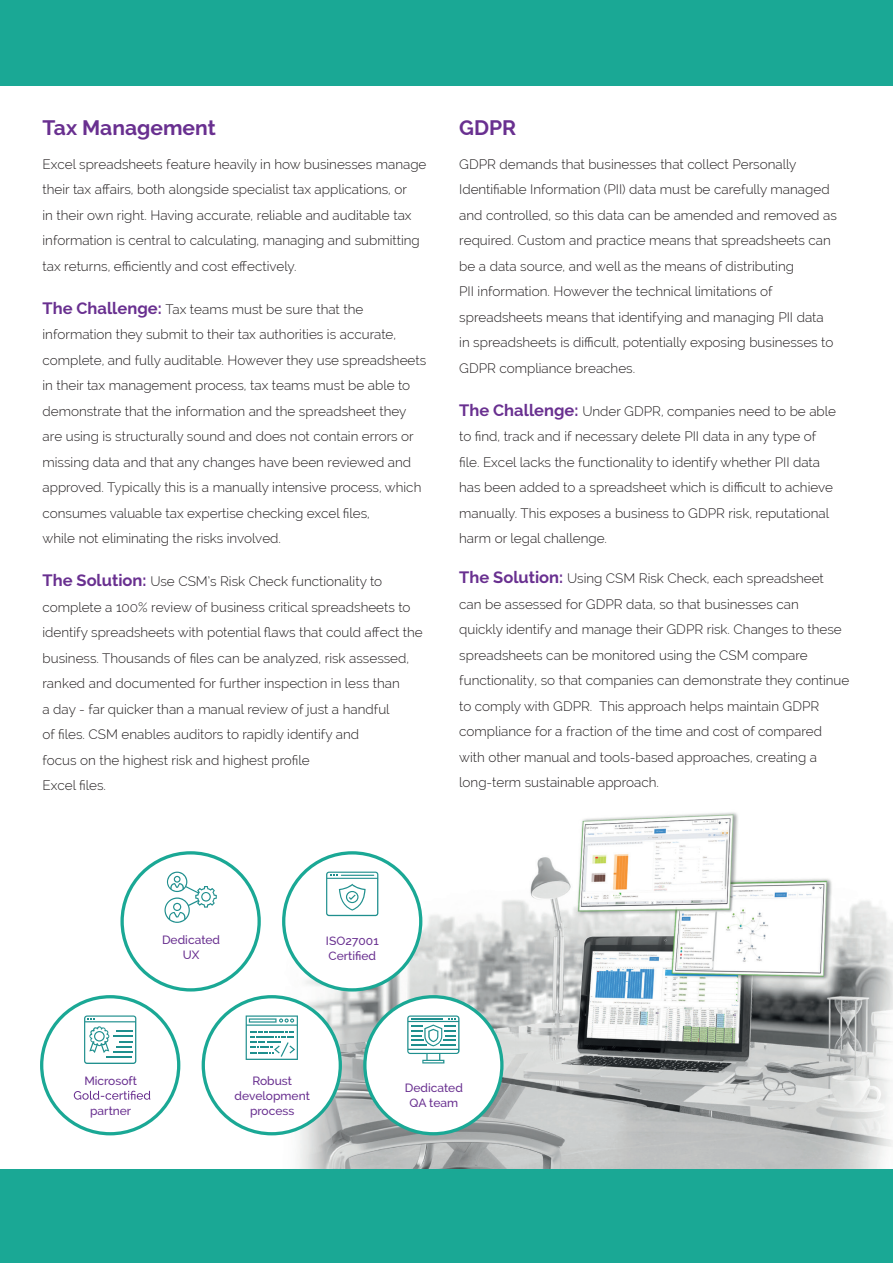
<style>
.page{position:relative;width:893px;height:1263px;background:#fff}
.page>*{position:absolute;margin:0;border:0;box-sizing:border-box;transform-origin:0 0}
.t1{font:700 21px "Raleway";color:#693090}
.t2{font:300 13.5px/25.5px "Raleway";color:#231f20}
.t3{font:500 12px/15px "Raleway";color:#693090;text-align:center}
.s1{font-weight:700;font-size:16.5px;color:#693090}
</style>
<div class="page">
<img style="left:242px;top:812px;width:651px;height:357px">
<div style="left:0;top:0;width:893px;height:85px;background:#1aa895"></div>
<div style="left:0;top:1169px;width:893px;height:94px;background:#1aa895"></div>
<svg style="left:84px;top:1015px;width:52px;height:49px"></svg>
<div style="left:40px;top:995px;width:140px;height:140px;border:3px solid #1aa895;border-radius:50%"></div>
<div style="left:203px;top:997px;width:137px;height:137px;background:#fff;border-radius:50%"></div>
<svg style="left:246px;top:1015px;width:52px;height:45px"></svg>
<div style="left:202px;top:995px;width:140px;height:140px;border:3px solid #1aa895;border-radius:50%"></div>
<div style="left:365px;top:997px;width:137px;height:137px;background:#fff;border-radius:50%"></div>
<svg style="left:407px;top:1015px;width:52px;height:48px"></svg>
<div style="left:363px;top:995px;width:141px;height:140px;border:3px solid #1aa895;border-radius:50%"></div>
<svg style="left:74px;top:1091px;width:76px;height:9px"></svg>
<div style="left:122px;top:853px;width:137px;height:137px;background:#fff;border-radius:50%"></div>
<svg style="left:164px;top:872px;width:53px;height:51px"></svg>
<div style="left:120px;top:851px;width:141px;height:140px;border:3px solid #1aa895;border-radius:50%"></div>
<div style="left:284px;top:853px;width:137px;height:137px;background:#fff;border-radius:50%"></div>
<svg style="left:326px;top:872px;width:52px;height:44px"></svg>
<hr style="left:341px;top:875px;width:33px;height:1px;background:#1f8f8e">
<div style="left:282px;top:851px;width:140px;height:140px;border:3px solid #1aa895;border-radius:50%"></div>
<p class="t1" style="left:43px;top:115px;width:175px">Tax Management</p>
<p class="t2" style="left:43px;top:151px;width:385px">Excel spreadsheets feature heavily in how businesses manage their tax affairs, both alongside specialist tax applications, or<br>in their own right. Having accurate, reliable and auditable tax information is central to calculating, managing and submitting tax returns, efficiently and cost effectively.</p>
<p class="t2" style="left:43px;top:296px;width:385px"><span class="s1">The Challenge:</span> Tax teams must be sure that the information they submit to their tax authorities is accurate, complete, and fully auditable. However they use spreadsheets in their tax management process, tax teams must be able to demonstrate that the information and the spreadsheet they are using is structurally sound and does not contain errors or missing data and that any changes have been reviewed and approved. Typically this is a manually intensive process, which consumes valuable tax expertise checking excel files,<br>while not eliminating the risks involved.</p>
<p class="t2" style="left:43px;top:568px;width:382px"><span class="s1">The Solution:</span> Use CSM’s Risk Check functionality to complete a 100% review of business critical spreadsheets to identify spreadsheets with potential flaws that could affect the business. Thousands of files can be analyzed, risk assessed, ranked and documented for further inspection in less than<br>a day - far quicker than a manual review of just a handful<br>of files. CSM enables auditors to rapidly identify and<br>focus on the highest risk and highest profile<br>Excel files.</p>
<p class="t1" style="left:459px;top:115px;width:59px">GDPR</p>
<p class="t2" style="left:459px;top:151px;width:379px">GDPR demands that businesses that collect Personally Identifiable Information (PII) data must be carefully managed and controlled, so this data can be amended and removed as required. Custom and practice means that spreadsheets can be a data source, and well as the means of distributing<br>PII information. However the technical limitations of spreadsheets means that identifying and managing PII data in spreadsheets is difficult, potentially exposing businesses to GDPR compliance breaches.</p>
<p class="t2" style="left:459px;top:398px;width:378px"><span class="s1">The Challenge:</span> Under GDPR, companies need to be able to find, track and if necessary delete PII data in any type of file. Excel lacks the functionality to identify whether PII data has been added to a spreadsheet which is difficult to achieve manually. This exposes a business to GDPR risk, reputational harm or legal challenge.</p>
<p class="t2" style="left:459px;top:565px;width:392px"><span class="s1">The Solution:</span> Using CSM Risk Check, each spreadsheet can be assessed for GDPR data, so that businesses can<br>quickly identify and manage their GDPR risk. Changes to these spreadsheets can be monitored using the CSM compare functionality, so that companies can demonstrate they continue to comply with GDPR. This approach helps maintain GDPR compliance for a fraction of the time and cost of compared with other manual and tools-based approaches, creating a long-term sustainable approach.</p>
<p class="t3" style="left:162px;top:932px;width:60px">Dedicated<br>UX</p>
<p class="t3" style="left:326px;top:933px;width:54px">ISO27001</p>
<p class="t3" style="left:329px;top:949px;width:49px">Certified</p>
<p class="t3" style="left:84px;top:1073px;width:54px">Microsoft</p>
<p class="t3" style="left:90px;top:1103px;width:43px">partner</p>
<p class="t3" style="left:235px;top:1073px;width:77px">Robust development process</p>
<p class="t3" style="left:405px;top:1080px;width:60px">Dedicated<br>QA team</p>
</div>
